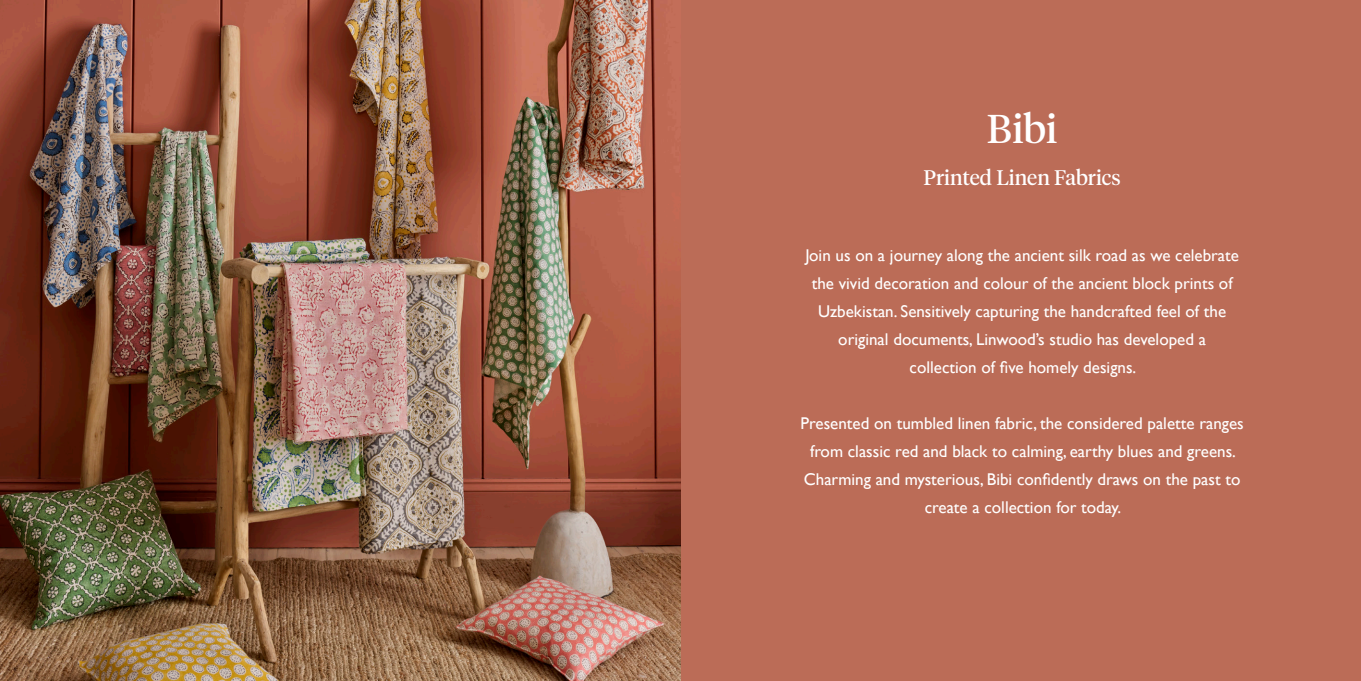
<style>
.page{position:relative;width:1361px;height:681px;background:#fff}
.page>*{position:absolute;margin:0;border:0;box-sizing:border-box;transform-origin:0 0}
.t1{font:40px "Tiempos Headline";color:#fff}
.t2{font:21px "Tiempos Headline";color:#fff}
.t3{font:17px/28px "Gill Sans";color:#fff;text-align:center}
</style>
<div class="page">
<div style="left:638px;top:0;width:723px;height:680px;background:#bb6c57"></div>
<img style="left:0;top:0;width:680px;height:680px">
<p class="t1" style="left:987px;top:102px;width:72px">Bibi</p>
<p class="t2" style="left:923px;top:164px;width:199px">Printed Linen Fabrics</p>
<p class="t3" style="left:805px;top:241px;width:435px">Join us on a journey along the ancient silk road as we celebrate the vivid decoration and colour of the ancient block prints of<br>Uzbekistan. Sensitively capturing the handcrafted feel of the</p>
<p class="t3" style="left:838px;top:325px;width:369px">original documents, Linwood’s studio has developed a</p>
<p class="t3" style="left:909px;top:353px;width:228px">collection of five homely designs.</p>
<p class="t3" style="left:800px;top:409px;width:445px">Presented on tumbled linen fabric, the considered palette ranges from classic red and black to calming, earthy blues and greens.</p>
<p class="t3" style="left:804px;top:465px;width:438px">Charming and mysterious, Bibi confidently draws on the past to create a collection for today.</p>
</div>
